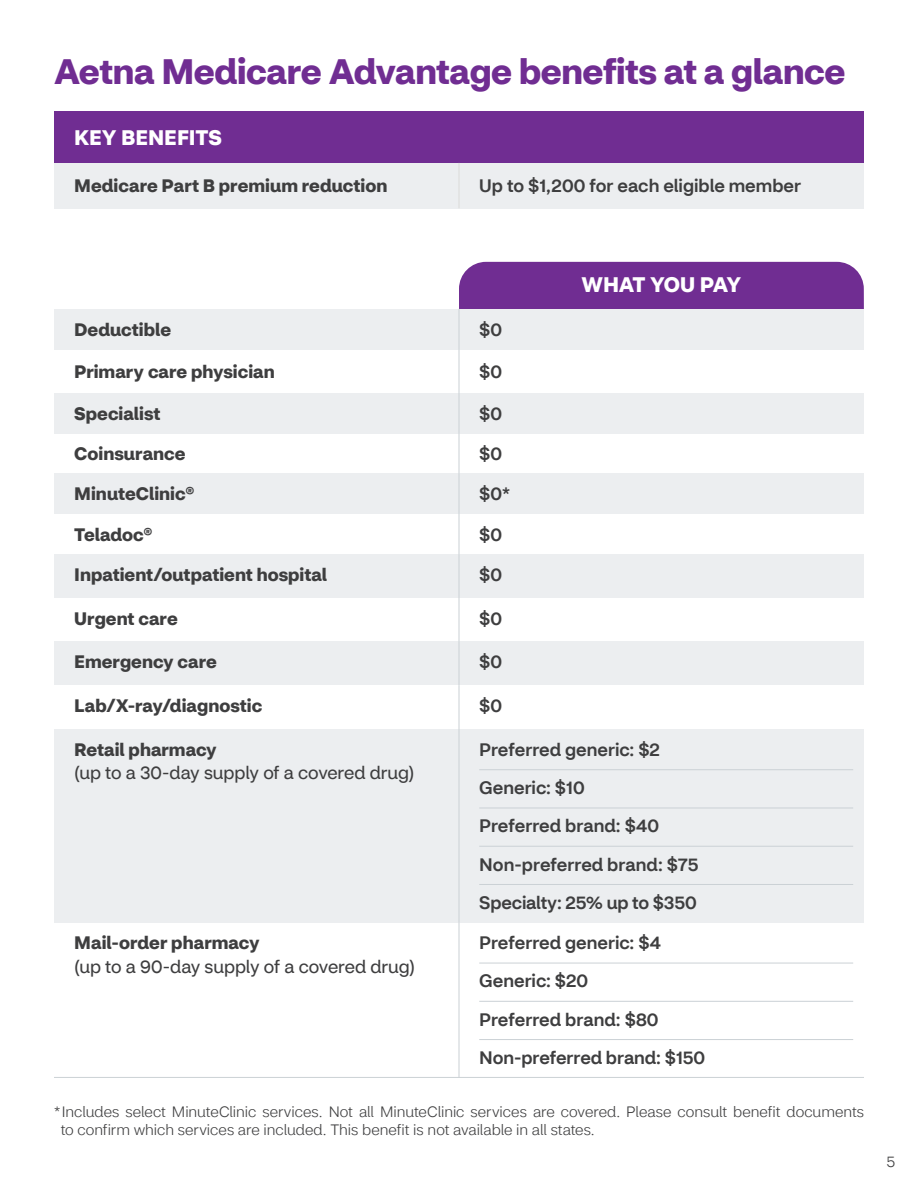
<style>
.page{position:relative;width:918px;height:1188px;background:#fff}
.page>*{position:absolute;margin:0;border:0;box-sizing:border-box;transform-origin:0 0}
.t1{font:700 35.25px "CVS Health Sans";letter-spacing:-.01em;color:#702d92}
.t2{font:700 21px "CVS Health Sans";letter-spacing:-.005em;color:#fff}
.t3{font:700 21px "CVS Health Sans";letter-spacing:-.055em;color:#fff}
.t4{font:500 18px "CVS Health Sans";color:#3e3e3f}
.t5{font:700 18px "CVS Health Sans";color:#3e3e3f}
.t6{font:18px/23.4px "CVS Health Sans";letter-spacing:-.005em;color:#3e3e3f}
.t7{font:300 15px/18px "CVS Health Sans";color:#3e3e3f}
.s1{font-weight:700}
</style>
<div class="page">
<hr style="left:479px;top:1039px;width:374px;height:1px;background:#cbd1d5">
<hr style="left:479px;top:1001px;width:374px;height:1px;background:#cbd1d5">
<hr style="left:479px;top:963px;width:374px;height:1px;background:#cbd1d5">
<hr style="left:54px;top:1077px;width:405px;height:1px;background:#cbd1d5">
<hr style="left:459px;top:1077px;width:405px;height:1px;background:#cbd1d5">
<div style="left:459px;top:262px;width:405px;height:47px;background:#702d92"></div>
<div style="left:54px;top:111px;width:405px;height:52px;background:#702d92"></div>
<div style="left:459px;top:111px;width:405px;height:52px;background:#702d92"></div>
<div style="left:54px;top:163px;width:405px;height:45px;background:#eceef0"></div>
<div style="left:459px;top:163px;width:405px;height:45px;background:#eceef0"></div>
<div style="left:54px;top:309px;width:405px;height:40px;background:#eceef0"></div>
<div style="left:459px;top:309px;width:405px;height:40px;background:#eceef0"></div>
<div style="left:54px;top:393px;width:405px;height:40px;background:#eceef0"></div>
<div style="left:459px;top:393px;width:405px;height:40px;background:#eceef0"></div>
<div style="left:54px;top:474px;width:405px;height:40px;background:#eceef0"></div>
<div style="left:459px;top:474px;width:405px;height:40px;background:#eceef0"></div>
<div style="left:54px;top:554px;width:405px;height:44px;background:#eceef0"></div>
<div style="left:459px;top:554px;width:405px;height:44px;background:#eceef0"></div>
<div style="left:54px;top:642px;width:405px;height:43px;background:#eceef0"></div>
<div style="left:459px;top:642px;width:405px;height:43px;background:#eceef0"></div>
<div style="left:54px;top:729px;width:405px;height:193px;background:#eceef0"></div>
<div style="left:459px;top:729px;width:405px;height:193px;background:#eceef0"></div>
<hr style="left:459px;top:163px;width:1px;height:45px;background:#dcdbda">
<hr style="left:459px;top:309px;width:1px;height:40px;background:#cbd1d5">
<hr style="left:459px;top:349px;width:1px;height:44px;background:#cbd1d5">
<hr style="left:459px;top:393px;width:1px;height:40px;background:#cbd1d5">
<hr style="left:459px;top:433px;width:1px;height:41px;background:#cbd1d5">
<hr style="left:459px;top:474px;width:1px;height:40px;background:#cbd1d5">
<hr style="left:459px;top:514px;width:1px;height:40px;background:#cbd1d5">
<hr style="left:459px;top:554px;width:1px;height:44px;background:#cbd1d5">
<hr style="left:459px;top:598px;width:1px;height:44px;background:#cbd1d5">
<hr style="left:459px;top:642px;width:1px;height:43px;background:#cbd1d5">
<hr style="left:459px;top:685px;width:1px;height:44px;background:#cbd1d5">
<hr style="left:459px;top:729px;width:1px;height:193px;background:#cbd1d5">
<hr style="left:459px;top:922px;width:1px;height:155px;background:#cbd1d5">
<hr style="left:479px;top:769px;width:374px;height:1px;background:#cbd1d5">
<hr style="left:479px;top:808px;width:374px;height:1px;background:#cbd1d5">
<hr style="left:479px;top:846px;width:374px;height:1px;background:#cbd1d5">
<hr style="left:479px;top:884px;width:374px;height:1px;background:#cbd1d5">
<h3 class="t1" style="left:54px;top:50px;width:793px">Aetna Medicare Advantage benefits at a glance</h3>
<p class="t2" style="left:74px;top:124px;width:149px">KEY BENEFITS</p>
<p class="t5" style="left:74px;top:175px;width:315px">Medicare Part B premium reduction</p>
<p class="t4" style="left:479px;top:175px;width:323px">Up to $1,200 for each eligible member</p>
<p class="t3" style="left:582px;top:272px;width:161px">WHAT YOU PAY</p>
<p class="t5" style="left:74px;top:318px;width:98px">Deductible</p>
<p class="t4" style="left:479px;top:318px;width:24px">$0</p>
<p class="t5" style="left:74px;top:360px;width:202px">Primary care physician</p>
<p class="t4" style="left:479px;top:360px;width:24px">$0</p>
<p class="t5" style="left:74px;top:402px;width:88px">Specialist</p>
<p class="t4" style="left:479px;top:402px;width:24px">$0</p>
<p class="t5" style="left:74px;top:442px;width:113px">Coinsurance</p>
<p class="t4" style="left:479px;top:443px;width:24px">$0</p>
<p class="t5" style="left:74px;top:483px;width:122px">MinuteClinic®</p>
<p class="t4" style="left:479px;top:483px;width:32px">$0*</p>
<p class="t5" style="left:74px;top:523px;width:80px">Teladoc®</p>
<p class="t4" style="left:479px;top:523px;width:24px">$0</p>
<p class="t5" style="left:74px;top:563px;width:254px">Inpatient/outpatient hospital</p>
<p class="t4" style="left:479px;top:564px;width:24px">$0</p>
<p class="t5" style="left:74px;top:607px;width:105px">Urgent care</p>
<p class="t4" style="left:479px;top:607px;width:24px">$0</p>
<p class="t5" style="left:74px;top:651px;width:144px">Emergency care</p>
<p class="t4" style="left:479px;top:651px;width:24px">$0</p>
<p class="t5" style="left:74px;top:694px;width:190px">Lab/X-ray/diagnostic</p>
<p class="t4" style="left:479px;top:695px;width:24px">$0</p>
<p class="t6" style="left:74px;top:738px;width:342px"><span class="s1">Retail pharmacy<br></span>(up to a 30-day supply of a covered drug)</p>
<p class="t4" style="left:479px;top:738px;width:182px">Preferred generic: $2</p>
<p class="t4" style="left:479px;top:777px;width:107px">Generic: $10</p>
<p class="t4" style="left:479px;top:815px;width:181px">Preferred brand: $40</p>
<p class="t4" style="left:479px;top:853px;width:221px">Non-preferred brand: $75</p>
<p class="t4" style="left:479px;top:891px;width:219px">Specialty: 25% up to $350</p>
<p class="t6" style="left:74px;top:931px;width:342px"><span class="s1">Mail-order pharmacy<br></span>(up to a 90-day supply of a covered drug)</p>
<p class="t4" style="left:479px;top:932px;width:183px">Preferred generic: $4</p>
<p class="t4" style="left:479px;top:970px;width:111px">Generic: $20</p>
<p class="t4" style="left:479px;top:1008px;width:181px">Preferred brand: $80</p>
<p class="t4" style="left:479px;top:1046px;width:228px">Non-preferred brand: $150</p>
<p class="t7" style="left:61px;top:1103px;width:805px;text-indent:-7px">*Includes select MinuteClinic services. Not all MinuteClinic services are covered. Please consult benefit documents to confirm which services are included. This benefit is not available in all states.</p>
<p class="t7" style="left:887px;top:1152px;width:10px">5</p>
</div>
